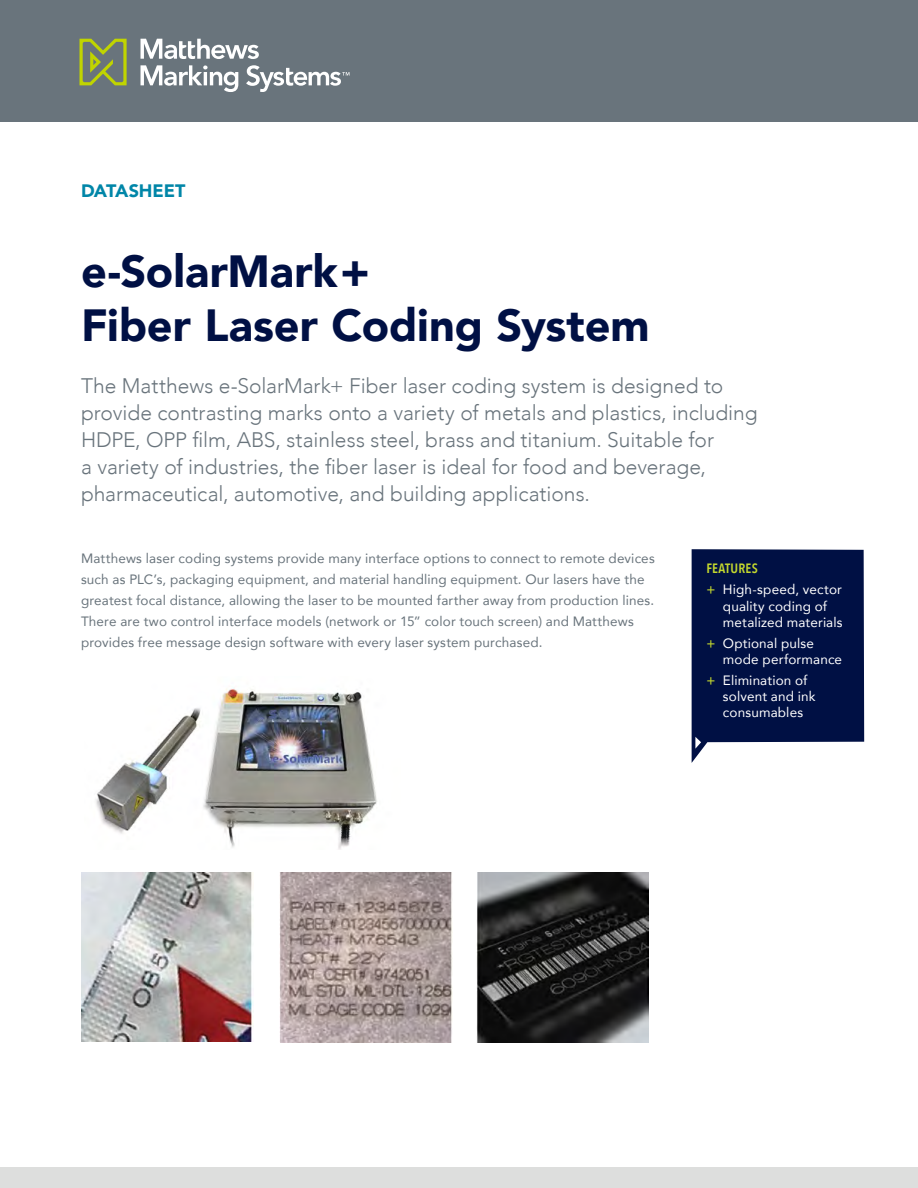
<style>
.page{position:relative;width:918px;height:1188px;background:#fff}
.page>*{position:absolute;margin:0;border:0;box-sizing:border-box;transform-origin:0 0}
.t1{font:900 45px/54px "Avenir";color:#001044}
.t2{font:300 21px/27px "Avenir";color:#69747c}
.t3{font:900 18px "Avenir";letter-spacing:-.005em;color:#0086a8}
.t4{font:13.5px/21px "Avenir";letter-spacing:.01em;color:#69747c}
.t5{font:13.5px/16.2px "Avenir";letter-spacing:.01em;color:#fff}
.t6{font:600 13.5px "Avenir Next Condensed";letter-spacing:.01em;color:#c4d82e}
.s1{font-weight:500;color:#c4d82e}
</style>
<div class="page">
<div style="left:0;top:0;width:918px;height:122px;background:#69747c"></div>
<svg style="left:80px;top:39px;width:47px;height:46px"></svg>
<svg style="left:141px;top:39px;width:118px;height:20px"></svg>
<svg style="left:141px;top:65px;width:97px;height:27px"></svg>
<svg style="left:246px;top:65px;width:103px;height:27px"></svg>
<div style="left:0;top:1168px;width:918px;height:20px;background:#dddedd"></div>
<img style="left:82px;top:872px;width:171px;height:170px">
<img style="left:279px;top:873px;width:173px;height:169px">
<img style="left:476px;top:873px;width:172px;height:169px">
<img style="left:96px;top:687px;width:281px;height:163px">
<svg style="left:692px;top:549px;width:172px;height:214px;background:#182756"></svg>
<h3 class="t3" style="left:81px;top:175px;width:106px">DATASHEET</h3>
<h1 class="t1" style="left:81px;top:243px;width:570px">e-SolarMark+<br>Fiber Laser Coding System</h1>
<p class="t2" style="left:81px;top:372px;width:678px">The Matthews e-SolarMark+ Fiber laser coding system is designed to provide contrasting marks onto a variety of metals and plastics, including HDPE, OPP film, ABS, stainless steel, brass and titanium. Suitable for<br>a variety of industries, the fiber laser is ideal for food and beverage, pharmaceutical, automotive, and building applications.</p>
<p class="t4" style="left:81px;top:547px;width:575px">Matthews laser coding systems provide many interface options to connect to remote devices such as PLC’s, packaging equipment, and material handling equipment. Our lasers have the greatest focal distance, allowing the laser to be mounted farther away from production lines.<br>There are two control interface models (network or 15” color touch screen) and Matthews provides free message design software with every laser system purchased.</p>
<p class="t6" style="left:706px;top:557px;width:53px">FEATURES</p>
<p class="t5" style="left:723px;top:581px;width:121px;text-indent:-16px"><span class="s1">+</span> High-speed, vector quality coding of metalized materials</p>
<p class="t5" style="left:723px;top:635px;width:121px;text-indent:-16px"><span class="s1">+</span> Optional pulse mode performance</p>
<p class="t5" style="left:723px;top:672px;width:94px;text-indent:-16px"><span class="s1">+</span> Elimination of solvent and ink consumables</p>
</div>
